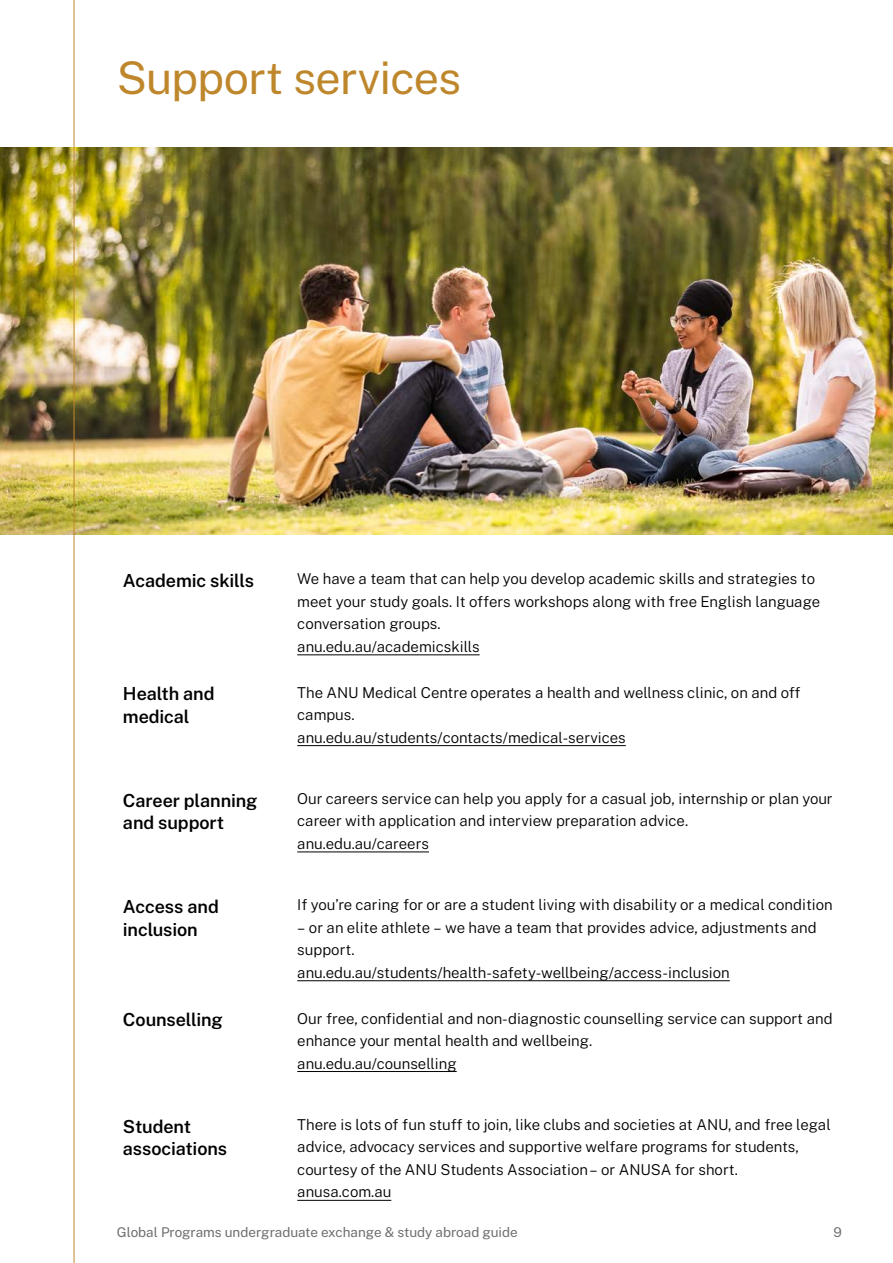
<style>
.page{position:relative;width:893px;height:1263px;background:#fff}
.page>*{position:absolute;margin:0;border:0;box-sizing:border-box;transform-origin:0 0}
.H2{font:45px "Public Sans";letter-spacing:-.015em;color:#bf872b}
.t1{font:600 18px/22.5px "Public Sans";letter-spacing:-.005em;color:#000}
.t2{font:300 15px/22.5px "Public Sans";color:#000}
.t3{font:13.5px "Public Sans";color:#6d6e71}
</style>
<div class="page">
<hr style="left:297px;top:654px;width:183px;height:1px;background:#000">
<hr style="left:297px;top:745px;width:329px;height:1px;background:#000">
<hr style="left:297px;top:851px;width:132px;height:1px;background:#000">
<hr style="left:297px;top:980px;width:433px;height:1px;background:#000">
<hr style="left:297px;top:1071px;width:160px;height:1px;background:#000">
<hr style="left:297px;top:1200px;width:94px;height:1px;background:#000">
<img style="left:0;top:148px;width:893px;height:387px">
<hr style="left:74px;top:0;width:1px;height:1263px;background:#bf872b">
<h2 class="H2" style="left:117px;top:45px;width:346px">Support services</h2>
<p class="t1" style="left:123px;top:568px;width:133px">Academic skills</p>
<p class="t2" style="left:297px;top:567px;width:524px">We have a team that can help you develop academic skills and strategies to meet your study goals. It offers workshops along with free English language conversation groups.<br>anu.edu.au/academicskills</p>
<p class="t1" style="left:123px;top:682px;width:93px">Health and medical</p>
<p class="t2" style="left:297px;top:680px;width:505px">The ANU Medical Centre operates a health and wellness clinic, on and off campus.<br>anu.edu.au/students/contacts/medical-services</p>
<p class="t1" style="left:123px;top:788px;width:136px">Career planning and support</p>
<p class="t2" style="left:297px;top:786px;width:537px">Our careers service can help you apply for a casual job, internship or plan your career with application and interview preparation advice.<br>anu.edu.au/careers</p>
<p class="t1" style="left:123px;top:894px;width:97px">Access and inclusion</p>
<p class="t2" style="left:297px;top:893px;width:537px">If you’re caring for or are a student living with disability or a medical condition</p>
<p class="t2" style="left:297px;top:915px;width:521px">– or an elite athlete – we have a team that provides advice, adjustments and support.<br>anu.edu.au/students/health-safety-wellbeing/access-inclusion</p>
<p class="t1" style="left:123px;top:1007px;width:101px">Counselling</p>
<p class="t2" style="left:297px;top:1006px;width:537px">Our free, confidential and non-diagnostic counselling service can support and enhance your mental health and wellbeing.<br>anu.edu.au/counselling</p>
<p class="t1" style="left:123px;top:1114px;width:106px">Student associations</p>
<p class="t2" style="left:297px;top:1112px;width:535px">There is lots of fun stuff to join, like clubs and societies at ANU, and free legal advice, advocacy services and supportive welfare programs for students, courtesy of the ANU Students Association – or ANUSA for short. anusa.com.au</p>
<p class="t3" style="left:117px;top:1223px;width:402px">Global Programs undergraduate exchange &amp; study abroad guide</p>
<p class="t3" style="left:833px;top:1223px;width:10px">9</p>
</div>
